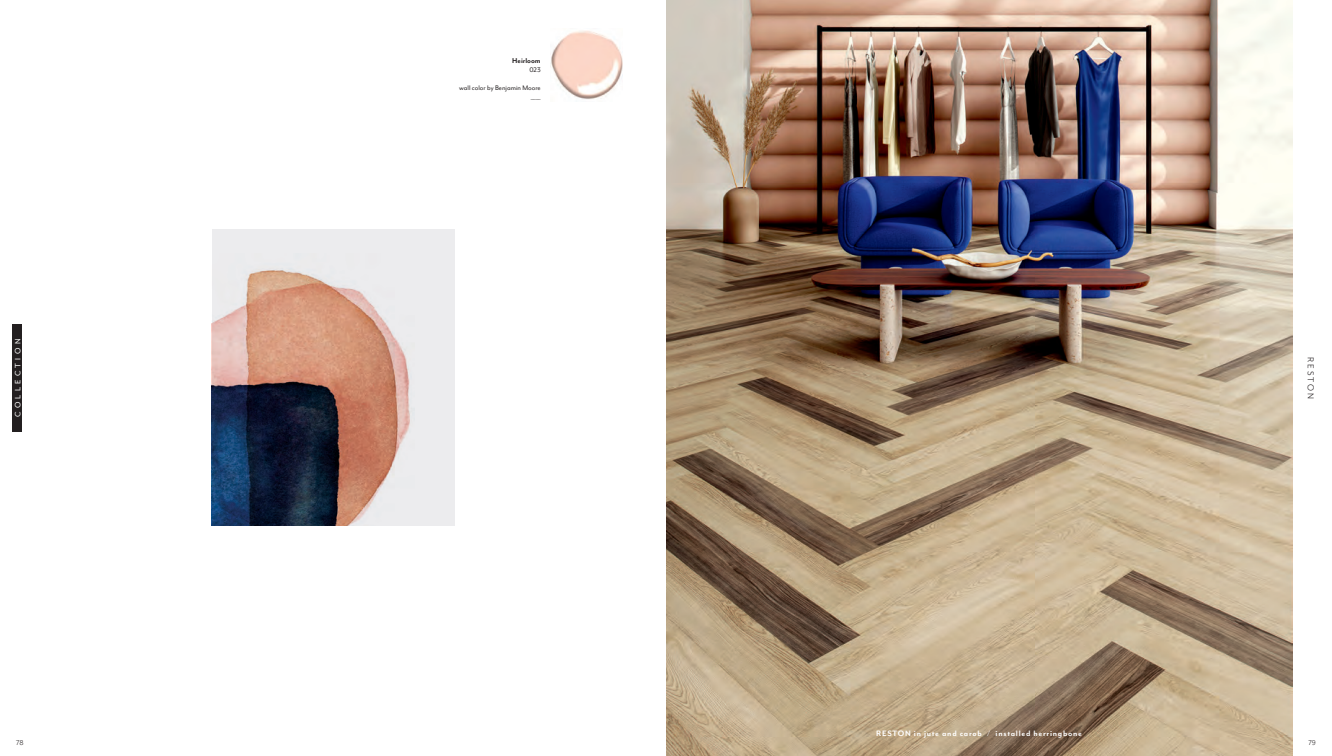
<style>
.page{position:relative;width:1332px;height:756px;background:#fff}
.page>*{position:absolute;margin:0;border:0;box-sizing:border-box;transform-origin:0 0}
.t1{font:10px "Mr Eaves Mod OT";letter-spacing:.22em;color:#231f20}
.t2{font:700 9px "Mr Eaves Mod OT";letter-spacing:.08em;color:#fff}
.t3{font:9px "Mr Eaves Mod OT";letter-spacing:.37em;color:#fff}
.t4{font:700 8.1px "Mr Eaves Mod OT";color:#231f20}
.t5{font:8px "Mr Eaves Mod OT";color:#231f20}
.t6{font:7.7px "Mr Eaves Mod OT";color:#231f20}
.t7{font:800 7.2px "Mr Eaves Mod OT";color:#231f20}
</style>
<div class="page">
<img style="left:666px;top:0;width:626px;height:756px">
<div style="left:12px;top:324px;width:10px;height:108px;background:#231f20"></div>
<div style="left:212px;top:229px;width:242px;height:297px;background:#ececee"></div>
<img style="left:212px;top:268px;width:198px;height:258px">
<img style="left:550px;top:30px;width:73px;height:70px">
<p class="t3" style="left:13px;top:417px;width:80px;rotate:-90deg">COLLECTION</p>
<p class="t4" style="left:512px;top:56px;width:30px">Heirloom</p>
<p class="t6" style="left:529px;top:65px;width:13px">023</p>
<p class="t6" style="left:459px;top:84px;width:83px">wall color by Benjamin Moore</p>
<p class="t7" style="left:531px;top:93px;width:11px">____</p>
<p class="t2" style="left:876px;top:728px;width:207px">RESTON in jute and carob / installed herringbone</p>
<p class="t1" style="left:1316px;top:357px;width:44px;rotate:90deg">RESTON</p>
<p class="t5" style="left:16px;top:738px;width:9px">78</p>
<p class="t5" style="left:1308px;top:738px;width:9px">79</p>
</div>
